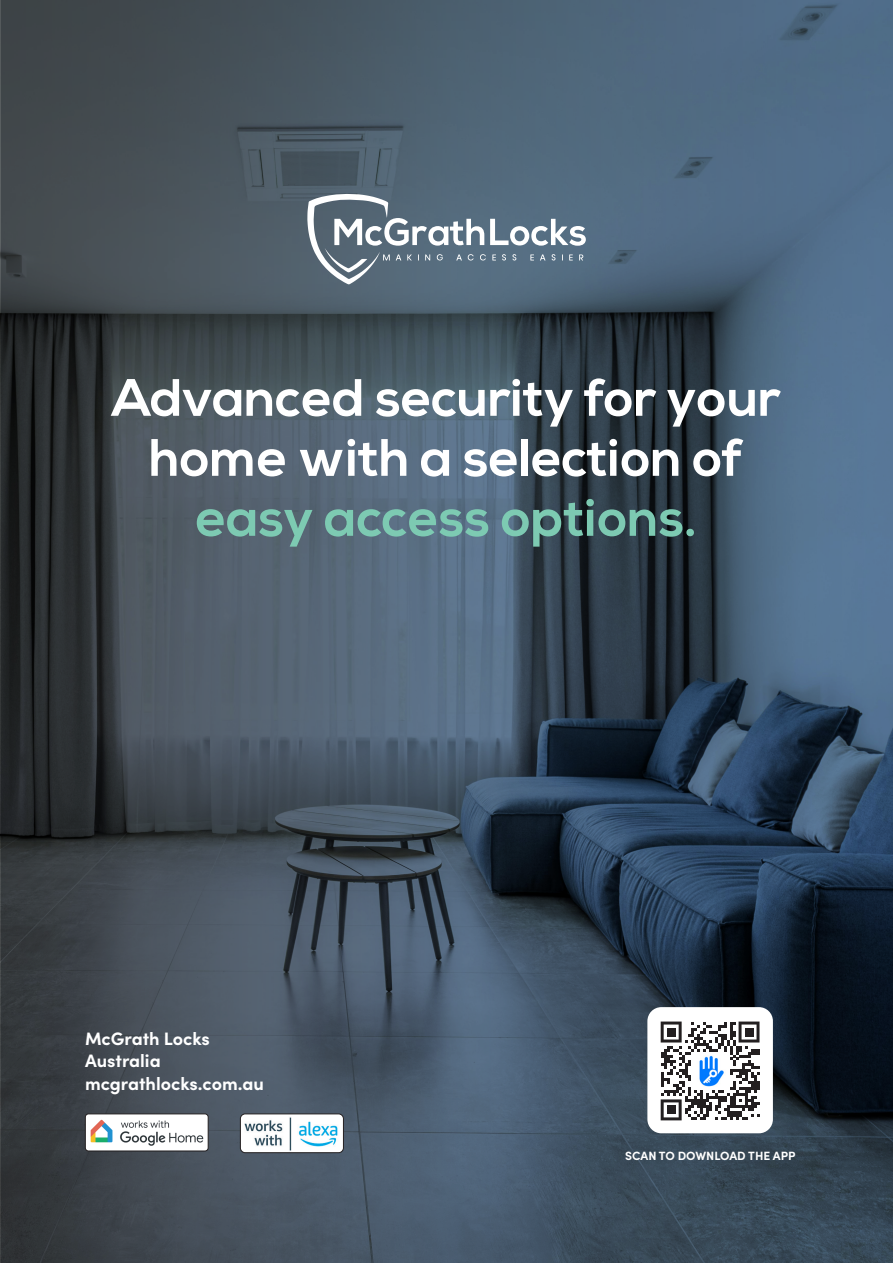
<style>
.page{position:relative;width:893px;height:1263px;background:#fff}
.page>*{position:absolute;margin:0;border:0;box-sizing:border-box;transform-origin:0 0}
.t1{font:700 52.5px "Nexa";color:#fff}
.t2{font:700 52.5px "Nexa";color:#7dcab2}
.t3{font:700 18px "Sofia Pro";color:#fff}
.t4{font:700 12px "Sofia Pro";color:#fff}
</style>
<div class="page">
<img style="left:0;top:0;width:893px;height:1263px">
<img style="left:85px;top:1115px;width:123px;height:36px">
<div style="left:85px;top:1113px;width:123px;height:38px;border:1px solid #231f20;border-radius:3px"></div>
<img style="left:240px;top:1114px;width:103px;height:39px">
<div style="left:240px;top:1113px;width:104px;height:40px;border:1px solid #231f20;border-radius:5px"></div>
<div style="left:647px;top:1007px;width:126px;height:126px;background:#fff;border-radius:14px"></div>
<svg style="left:661px;top:1021px;width:98px;height:99px"></svg>
<img style="left:694px;top:1055px;width:32px;height:31px">
<svg style="left:307px;top:193px;width:279px;height:91px;background:#708291"></svg>
<p class="t1" style="left:112px;top:367px;width:671px">Advanced security for your</p>
<p class="t1" style="left:149px;top:427px;width:596px">home with a selection of</p>
<p class="t2" style="left:196px;top:487px;width:503px">easy access options.</p>
<p class="t3" style="left:85px;top:1024px;width:126px">McGrath Locks</p>
<p class="t3" style="left:85px;top:1047px;width:77px">Australia</p>
<p class="t3" style="left:85px;top:1069px;width:180px">mcgrathlocks.com.au</p>
<p class="t4" style="left:625px;top:1147px;width:172px">SCAN TO DOWNLOAD THE APP</p>
</div>
